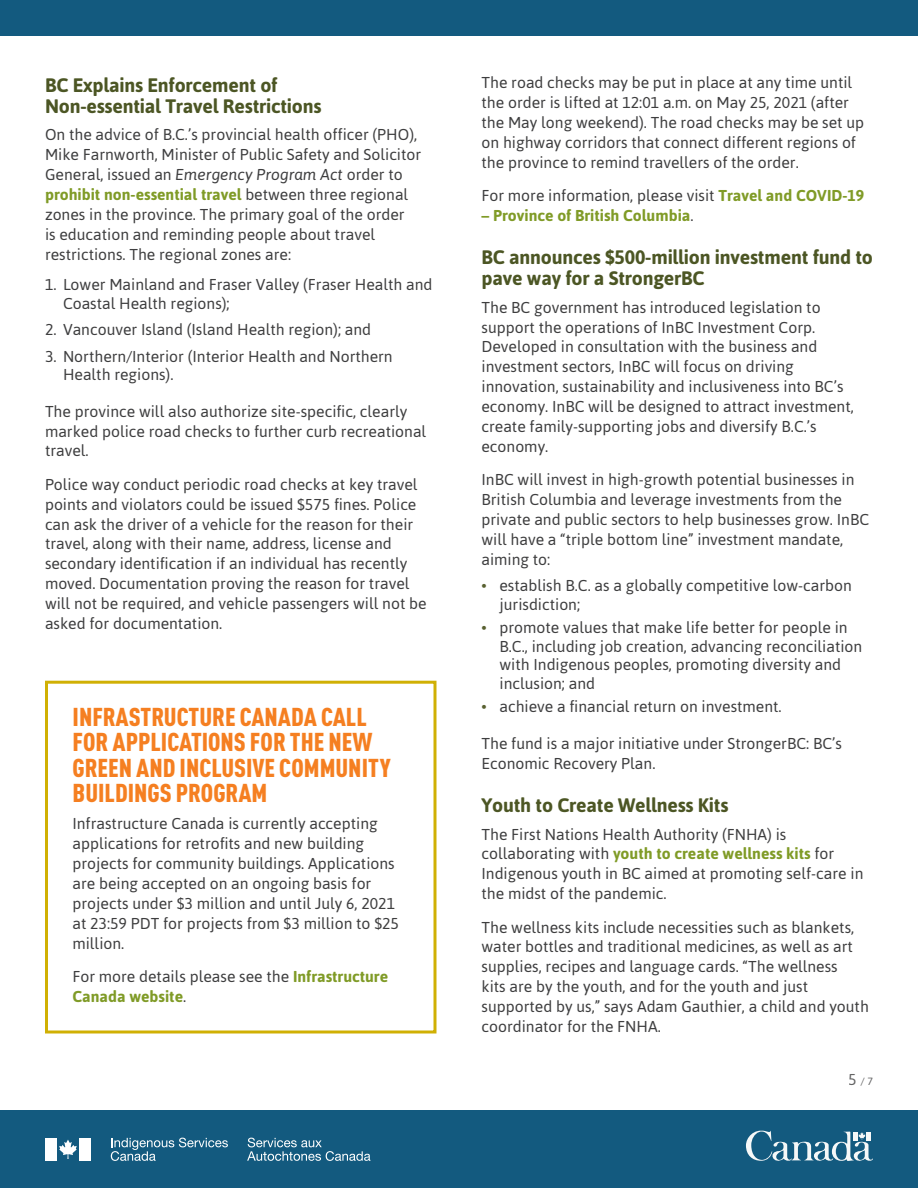
<style>
.page{position:relative;width:918px;height:1188px;background:#fff}
.page>*{position:absolute;margin:0;border:0;box-sizing:border-box;transform-origin:0 0}
.t1{font:900 condensed 25.5px/25.5px "DIN Pro";color:#f57f21}
.t2{font:700 19.5px/21px "Asap";letter-spacing:-.01em;color:#4c5624}
.t3{font:15.75px/20px "Asap";color:#3e3e3f}
.t4{font:700 15.75px "Asap";color:#809b27}
.t5{font:10.5px "Asap";color:#3e3e3f}
.s1{font-style:italic}
.s2{font-weight:700;color:#809b27}
.s3{font-weight:400;color:#3e3e3f}
.s4{color:#586030}
.s5{font-size:15.75px}
</style>
<div class="page">
<div style="left:0;top:0;width:918px;height:36px;background:#135a7f"></div>
<svg style="left:0;top:680px;width:918px;height:508px"></svg>
<div style="left:46px;top:682px;width:389px;height:350px;background:#fff"></div>
<div style="left:45px;top:681px;width:391px;height:353px;border:3px solid #d0b004"></div>
<p class="t2" style="left:45px;top:74px;width:278px">BC Explains Enforcement of<br>Non-essential Travel Restrictions</p>
<p class="t3" style="left:45px;top:124px;width:378px">On the advice of B.C.’s provincial health officer (PHO), Mike Farnworth, Minister of Public Safety and Solicitor General, issued an <span class="s1">Emergency Program Act</span> order to <span class="s2">prohibit non-essential travel</span> between three regional zones in the province. The primary goal of the order<br>is education and reminding people about travel restrictions. The regional zones are:</p>
<p class="t3" style="left:63px;top:275px;width:371px;line-height:18.8px;text-indent:-18px">1. Lower Mainland and Fraser Valley (Fraser Health and<br>Coastal Health regions);</p>
<p class="t3" style="left:45px;top:319px;width:328px">2. Vancouver Island (Island Health region); and</p>
<p class="t3" style="left:63px;top:346px;width:331px;line-height:18.8px;text-indent:-18px">3. Northern/Interior (Interior Health and Northern<br>Health regions).</p>
<p class="t3" style="left:45px;top:401px;width:383px">The province will also authorize site-specific, clearly marked police road checks to further curb recreational travel.</p>
<p class="t3" style="left:45px;top:474px;width:383px">Police way conduct periodic road checks at key travel points and violators could be issued $575 fines. Police can ask the driver of a vehicle for the reason for their travel, along with their name, address, license and secondary identification if an individual has recently moved. Documentation proving the reason for travel will not be required, and vehicle passengers will not be asked for documentation.</p>
<h1 class="t1" style="left:73px;top:702px;width:320px">INFRASTRUCTURE CANADA CALL<br>FOR APPLICATIONS FOR THE NEW<br>GREEN AND INCLUSIVE COMMUNITY<br>BUILDINGS PROGRAM</h1>
<p class="t3" style="left:72px;top:813px;width:328px">Infrastructure Canada is currently accepting applications for retrofits and new building projects for community buildings. Applications are being accepted on an ongoing basis for projects under $3 million and until July 6, 2021 at 23:59 PDT for projects from $3 million to $25 million.</p>
<p class="t3" style="left:72px;top:966px;width:317px">For more details please see the <span class="s2">Infrastructure<br>Canada website</span>.</p>
<p class="t3" style="left:481px;top:72px;width:384px">The road checks may be put in place at any time until the order is lifted at 12:01 a.m. on May 25, 2021 (after the May long weekend). The road checks may be set up on highway corridors that connect different regions of the province to remind travellers of the order.</p>
<p class="t3" style="left:481px;top:185px;width:384px">For more information, please visit <span class="s2">Travel and COVID-19</span></p>
<p class="t4" style="left:481px;top:205px;width:214px">– Province of British Columbia<span class="s3">.</span></p>
<p class="t2" style="left:482px;top:246px;width:393px">BC announces $500-million investment fund to pave way for a StrongerBC</p>
<p class="t3" style="left:482px;top:297px;width:374px">The BC government has introduced legislation to support the operations of InBC Investment Corp.<br>Developed in consultation with the business and investment sectors, InBC will focus on driving innovation, sustainability and inclusiveness into BC’s economy. InBC will be designed to attract investment, create family-supporting jobs and diversify B.C.’s economy.</p>
<p class="t3" style="left:482px;top:469px;width:389px">InBC will invest in high-growth potential businesses in British Columbia and leverage investments from the private and public sectors to help businesses grow. InBC will have a “triple bottom line” investment mandate, aiming to:</p>
<p class="t3" style="left:500px;top:576px;width:354px;line-height:18.8px;text-indent:-18px"><span class="s4">•</span> establish B.C. as a globally competitive low-carbon jurisdiction;</p>
<p class="t3" style="left:500px;top:617px;width:364px;line-height:18.8px;text-indent:-18px"><span class="s4">•</span> promote values that make life better for people in B.C., including job creation, advancing reconciliation with Indigenous peoples, promoting diversity and inclusion; and</p>
<p class="t3" style="left:482px;top:696px;width:302px"><span class="s4">•</span> achieve a financial return on investment.</p>
<p class="t3" style="left:482px;top:733px;width:362px">The fund is a major initiative under StrongerBC: BC’s<br>Economic Recovery Plan.</p>
<p class="t2" style="left:482px;top:794px;width:248px">Youth to Create Wellness Kits</p>
<p class="t3" style="left:482px;top:824px;width:383px">The First Nations Health Authority (FNHA) is collaborating with <span class="s2">youth to create wellness kits</span> for Indigenous youth in BC aimed at promoting self-care in the midst of the pandemic.</p>
<p class="t3" style="left:482px;top:917px;width:389px">The wellness kits include necessities such as blankets, water bottles and traditional medicines, as well as art supplies, recipes and language cards. “The wellness<br>kits are by the youth, and for the youth and just supported by us,” says Adam Gauthier, a child and youth coordinator for the FNHA.</p>
<p class="t5" style="left:849px;top:1074px;width:26px"><span class="s5">5</span> / 7</p>
</div>
